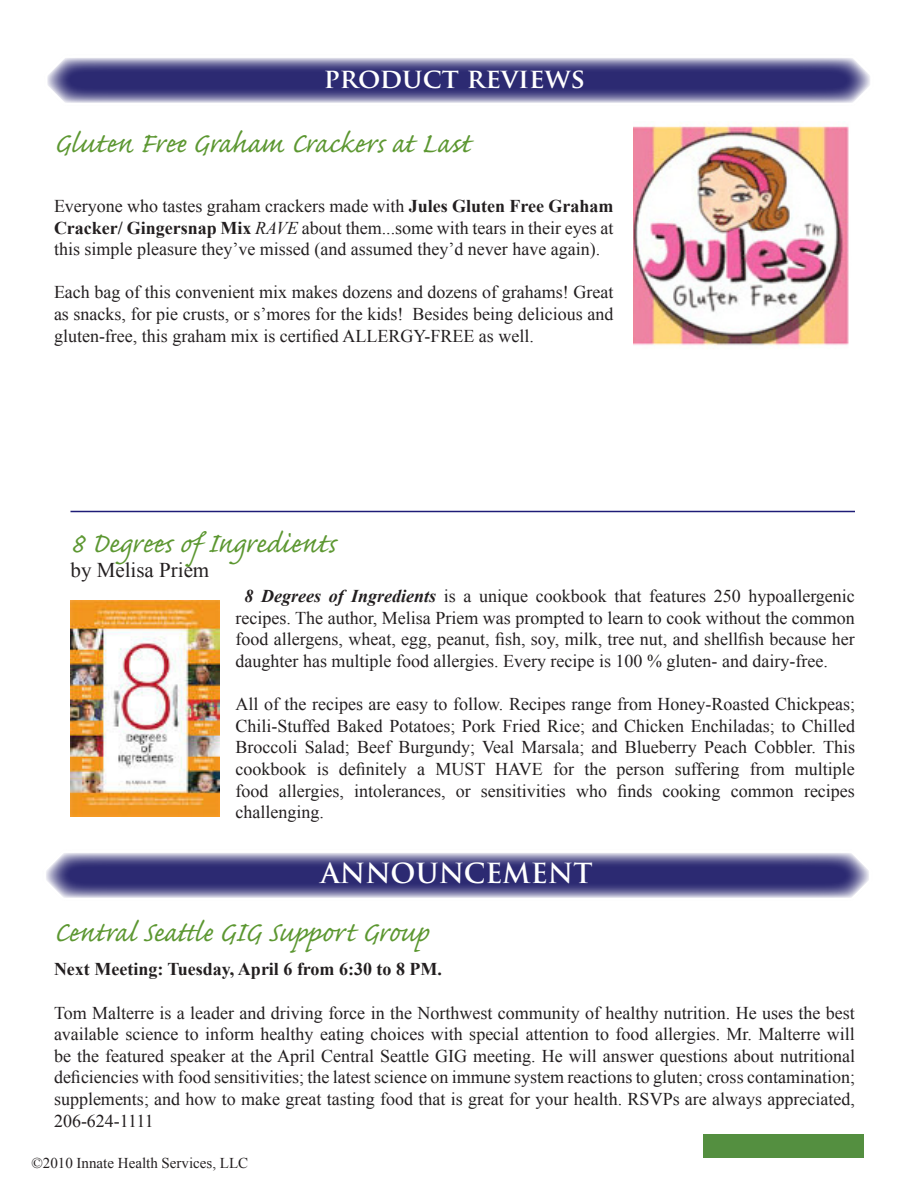
<style>
.page{position:relative;width:918px;height:1188px;background:#fff}
.page>*{position:absolute;margin:0;border:0;box-sizing:border-box;transform-origin:0 0}
.t1{font:36px "Caflisch Script Pro";letter-spacing:-.005em;color:#5c9731}
.t2{font:700 27px "Trajan Pro";color:#fff}
.t3{font:21px "Times New Roman";color:#231f20}
.t4{font:18px/21.6px "Times New Roman";color:#231f20;text-align:justify}
.t5{font:700 18px "Times New Roman";color:#231f20}
.t6{font:15px "Times New Roman";color:#231f20}
.s1{font-weight:700}
.s2{font-style:italic}
.s3{font-weight:700;font-style:italic}
</style>
<div class="page">
<div style="left:704px;top:1134px;width:160px;height:23px;background:#548f40"></div>
<img style="left:633px;top:124px;width:216px;height:222px">
<svg style="left:47px;top:58px;width:823px;height:45px;background:#4f4e89"></svg>
<div style="left:49px;top:59px;width:820px;height:43px;border:2px solid #2c2a72;border-radius:17px"></div>
<img style="left:70px;top:600px;width:149px;height:216px">
<hr style="left:70px;top:511px;width:785px;height:1px;background:#1e1c77">
<svg style="left:46px;top:853px;width:823px;height:45px;background:#4f4d89"></svg>
<div style="left:47px;top:854px;width:821px;height:43px;border:2px solid #2c2a72;border-radius:17px"></div>
<p class="t2" style="left:324px;top:61px;width:263px">product reviews</p>
<p class="t1" style="left:54px;top:125px;width:418px">Gluten Free Graham Crackers at Last</p>
<p class="t4" style="left:54px;top:195px;width:561px">Everyone who tastes graham crackers made with <span class="s1">Jules Gluten Free Graham Cracker/ Gingersnap Mix</span> <span class="s2">RAVE</span> about them...some with tears in their eyes at this simple pleasure they’ve missed (and assumed they’d never have again).</p>
<p class="t4" style="left:54px;top:281px;width:561px">Each bag of this convenient mix makes dozens and dozens of grahams! Great as snacks, for pie crusts, or s’mores for the kids! Besides being delicious and gluten-free, this graham mix is certified ALLERGY-FREE as well.</p>
<p class="t1" style="left:70px;top:524px;width:268px">8 Degrees of Ingredients</p>
<p class="t3" style="left:70px;top:556px;width:140px">by Melisa Priem</p>
<p class="t4" style="left:236px;top:585px;width:621px;text-indent:9px"><span class="s3">8 Degrees of Ingredients</span> is a unique cookbook that features 250 hypoallergenic recipes. The author, Melisa Priem was prompted to learn to cook without the common food allergens, wheat, egg, peanut, fish, soy, milk, tree nut, and shellfish because her daughter has multiple food allergies. Every recipe is 100 % gluten- and dairy-free.</p>
<p class="t4" style="left:236px;top:693px;width:621px">All of the recipes are easy to follow. Recipes range from Honey-Roasted Chickpeas; Chili-Stuffed Baked Potatoes; Pork Fried Rice; and Chicken Enchiladas; to Chilled Broccoli Salad; Beef Burgundy; Veal Marsala; and Blueberry Peach Cobbler. This cookbook is definitely a MUST HAVE for the person suffering from multiple food allergies, intolerances, or sensitivities who finds cooking common recipes challenging.</p>
<p class="t2" style="left:321px;top:856px;width:273px">ANNOUNCEMENT</p>
<p class="t1" style="left:54px;top:914px;width:376px">Central Seattle GIG Support Group</p>
<p class="t5" style="left:54px;top:957px;width:390px">Next Meeting: Tuesday, April 6 from 6:30 to 8 PM.</p>
<p class="t4" style="left:54px;top:1002px;width:803px">Tom Malterre is a leader and driving force in the Northwest community of healthy nutrition. He uses the best available science to inform healthy eating choices with special attention to food allergies. Mr. Malterre will be the featured speaker at the April Central Seattle GIG meeting. He will answer questions about nutritional deficiencies with food sensitivities; the latest science on immune system reactions to gluten; cross contamination; supplements; and how to make great tasting food that is great for your health. RSVPs are always appreciated, 206-624-1111</p>
<p class="t6" style="left:32px;top:1153px;width:218px">©2010 Innate Health Services, LLC</p>
</div>
